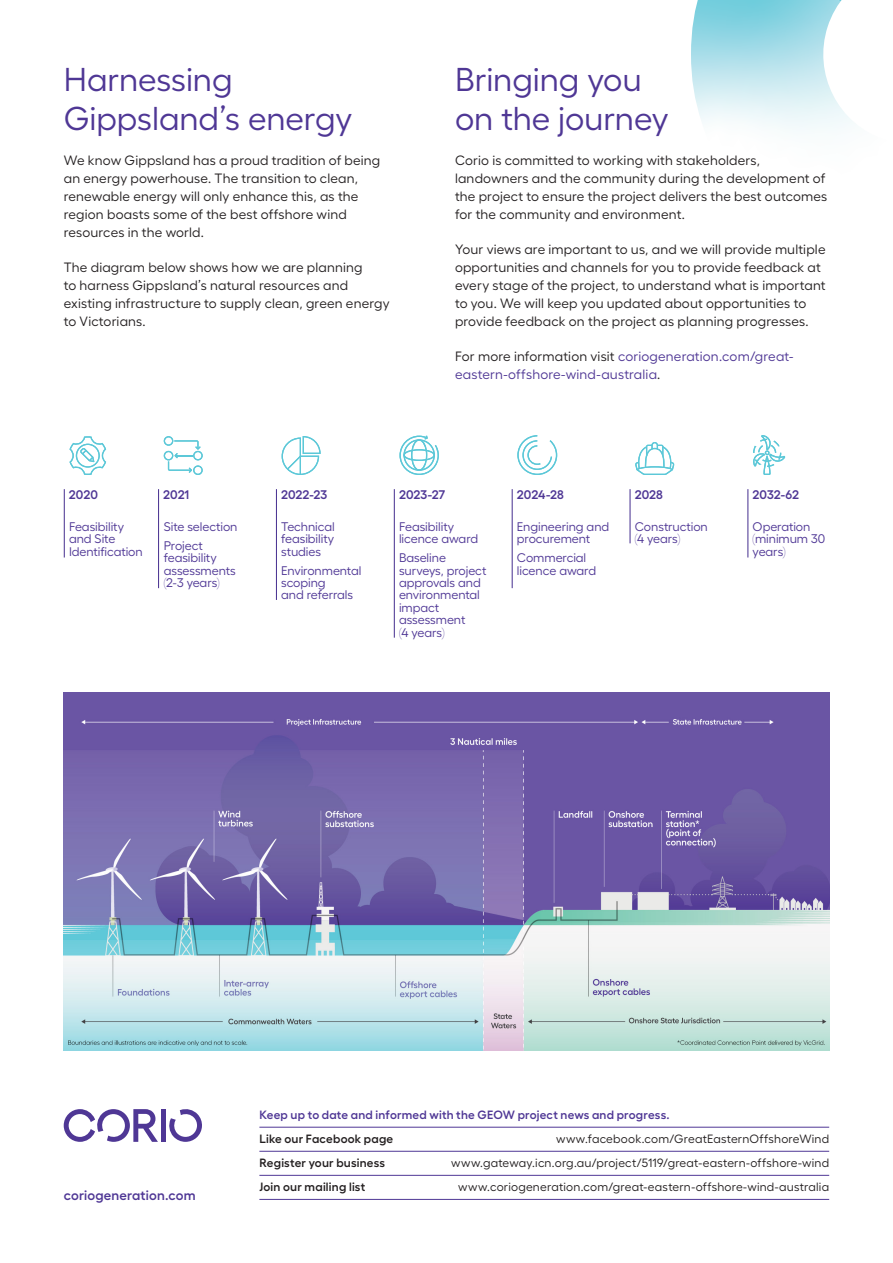
<style>
.page{position:relative;width:893px;height:1263px;background:#fff}
.page>*{position:absolute;margin:0;border:0;box-sizing:border-box;transform-origin:0 0}
.COR_A4_-_Heading_1{font:33px/39.6px "Fellix";letter-spacing:-.005em;color:#4f3795}
.COR_A4_-_Body{font:13.5px/18px "Fellix";letter-spacing:.01em;color:#231f20}
.COR_A4_-_Body-2{font:13.5px/18px "Fellix";letter-spacing:.01em;color:#4f3795}
.COR_A4_-_Body_Semibo{font:600 13.5px "Fellix";letter-spacing:.01em;color:#4f3795}
.t1{font:12.45px/12.5px "Fellix";letter-spacing:-.005em;color:#4f3795}
.t2{font:600 12.45px "Fellix";color:#4f3795}
.COR_A4_-_Body-3{font:12px "Fellix";letter-spacing:.015em;color:#231f20}
.COR_A4_-_Body-4{font:600 12px "Fellix";letter-spacing:.015em;color:#4f3795}
.COR_A4_-_Body-5{font:600 12px "Fellix";letter-spacing:.02em;color:#231f20}
.s1{color:#231f20}
</style>
<div class="page">
<svg style="left:691px;top:0;width:42px;height:121px;background:#b5e2ec"></svg>
<svg style="left:733px;top:0;width:120px;height:130px"></svg>
<svg style="left:517px;top:435px;width:40px;height:40px"></svg>
<svg style="left:399px;top:436px;width:40px;height:39px"></svg>
<svg style="left:753px;top:435px;width:32px;height:40px"></svg>
<svg style="left:635px;top:442px;width:39px;height:33px"></svg>
<svg style="left:69px;top:436px;width:37px;height:39px"></svg>
<svg style="left:282px;top:436px;width:39px;height:39px"></svg>
<svg style="left:164px;top:436px;width:39px;height:39px"></svg>
<hr style="left:64px;top:489px;width:1px;height:68px;background:#442d8e">
<hr style="left:158px;top:489px;width:1px;height:99px;background:#442d8e">
<hr style="left:276px;top:489px;width:1px;height:111px;background:#442d8e">
<hr style="left:394px;top:489px;width:1px;height:149px;background:#442d8e">
<hr style="left:512px;top:489px;width:1px;height:99px;background:#442d8e">
<hr style="left:630px;top:489px;width:1px;height:54px;background:#442d8e">
<hr style="left:748px;top:489px;width:1px;height:68px;background:#442d8e">
<img style="left:64px;top:692px;width:765px;height:358px">
<div style="left:161px;top:1109px;width:5px;height:33px;background:#4f3795"></div>
<svg style="left:64px;top:1109px;width:94px;height:33px"></svg>
<svg style="left:169px;top:1109px;width:33px;height:33px"></svg>
<hr style="left:259px;top:1127px;width:570px;height:1px;background:#4f3795">
<hr style="left:259px;top:1151px;width:570px;height:1px;background:#4f3795">
<hr style="left:259px;top:1175px;width:570px;height:1px;background:#4f3795">
<hr style="left:259px;top:1199px;width:570px;height:1px;background:#4f3795">
<p class="COR_A4_-_Heading_1" style="left:64px;top:56px;width:290px">Harnessing<br>Gippsland’s energy</p>
<p class="COR_A4_-_Body" style="left:64px;top:150px;width:318px">We know Gippsland has a proud tradition of being an energy powerhouse. The transition to clean, renewable energy will only enhance this, as the region boasts some of the best offshore wind resources in the world.</p>
<p class="COR_A4_-_Body" style="left:64px;top:257px;width:327px">The diagram below shows how we are planning<br>to harness Gippsland’s natural resources and existing infrastructure to supply clean, green energy to Victorians.</p>
<p class="COR_A4_-_Heading_1" style="left:455px;top:56px;width:215px">Bringing you on the journey</p>
<p class="COR_A4_-_Body" style="left:455px;top:150px;width:374px">Corio is committed to working with stakeholders, landowners and the community during the development of the project to ensure the project delivers the best outcomes for the community and environment.</p>
<p class="COR_A4_-_Body" style="left:455px;top:239px;width:372px">Your views are important to us, and we will provide multiple opportunities and channels for you to provide feedback at every stage of the project, to understand what is important to you. We will keep you updated about opportunities to provide feedback on the project as planning progresses.</p>
<p class="COR_A4_-_Body-2" style="left:455px;top:346px;width:340px"><span class="s1">For more information visit</span> coriogeneration.com/great&shy;eastern-offshore-wind-australia<span class="s1">.</span></p>
<p class="t2" style="left:69px;top:484px;width:31px">2020</p>
<p class="t2" style="left:163px;top:484px;width:28px">2021</p>
<p class="t2" style="left:281px;top:484px;width:48px">2022-23</p>
<p class="t2" style="left:399px;top:484px;width:48px">2023-27</p>
<p class="t2" style="left:517px;top:484px;width:49px">2024-28</p>
<p class="t2" style="left:635px;top:484px;width:30px">2028</p>
<p class="t2" style="left:753px;top:484px;width:48px">2032-62</p>
<p class="t1" style="left:69px;top:519px;width:75px">Feasibility and Site<br>Identification</p>
<p class="t1" style="left:164px;top:516px;width:75px;line-height:18.8px">Site selection<br>Project</p>
<p class="t1" style="left:164px;top:550px;width:74px">feasibility assessments (2-3 years)</p>
<p class="t1" style="left:635px;top:519px;width:75px">Construction (4 years)</p>
<p class="t1" style="left:753px;top:519px;width:74px">Operation (minimum 30 years)</p>
<p class="t1" style="left:281px;top:519px;width:55px;text-align:justify">Technical feasibility studies</p>
<p class="t1" style="left:281px;top:563px;width:82px">Environmental scoping<br>and referrals</p>
<p class="t1" style="left:399px;top:519px;width:81px">Feasibility licence award</p>
<p class="t1" style="left:399px;top:550px;width:89px">Baseline surveys, project approvals and environmental impact assessment<br>(4 years)</p>
<p class="t1" style="left:517px;top:519px;width:94px">Engineering and procurement</p>
<p class="t1" style="left:517px;top:550px;width:81px">Commercial licence award</p>
<p class="COR_A4_-_Body_Semibo" style="left:64px;top:1184px;width:134px">coriogeneration.com</p>
<p class="COR_A4_-_Body-4" style="left:259px;top:1105px;width:412px">Keep up to date and informed with the GEOW project news and progress.</p>
<p class="COR_A4_-_Body-5" style="left:259px;top:1129px;width:135px">Like our Facebook page</p>
<p class="COR_A4_-_Body-3" style="left:556px;top:1129px;width:275px">www.facebook.com/GreatEasternOffshoreWind</p>
<p class="COR_A4_-_Body-3" style="left:451px;top:1154px;width:379px">www.gateway.icn.org.au/project/5119/great-eastern-offshore-wind</p>
<p class="COR_A4_-_Body-5" style="left:259px;top:1177px;width:107px">Join our mailing list</p>
<p class="COR_A4_-_Body-5" style="left:259px;top:1153px;width:127px">Register your business</p>
<p class="COR_A4_-_Body-3" style="left:458px;top:1178px;width:372px">www.coriogeneration.com/great-eastern-offshore-wind-australia</p>
</div>
